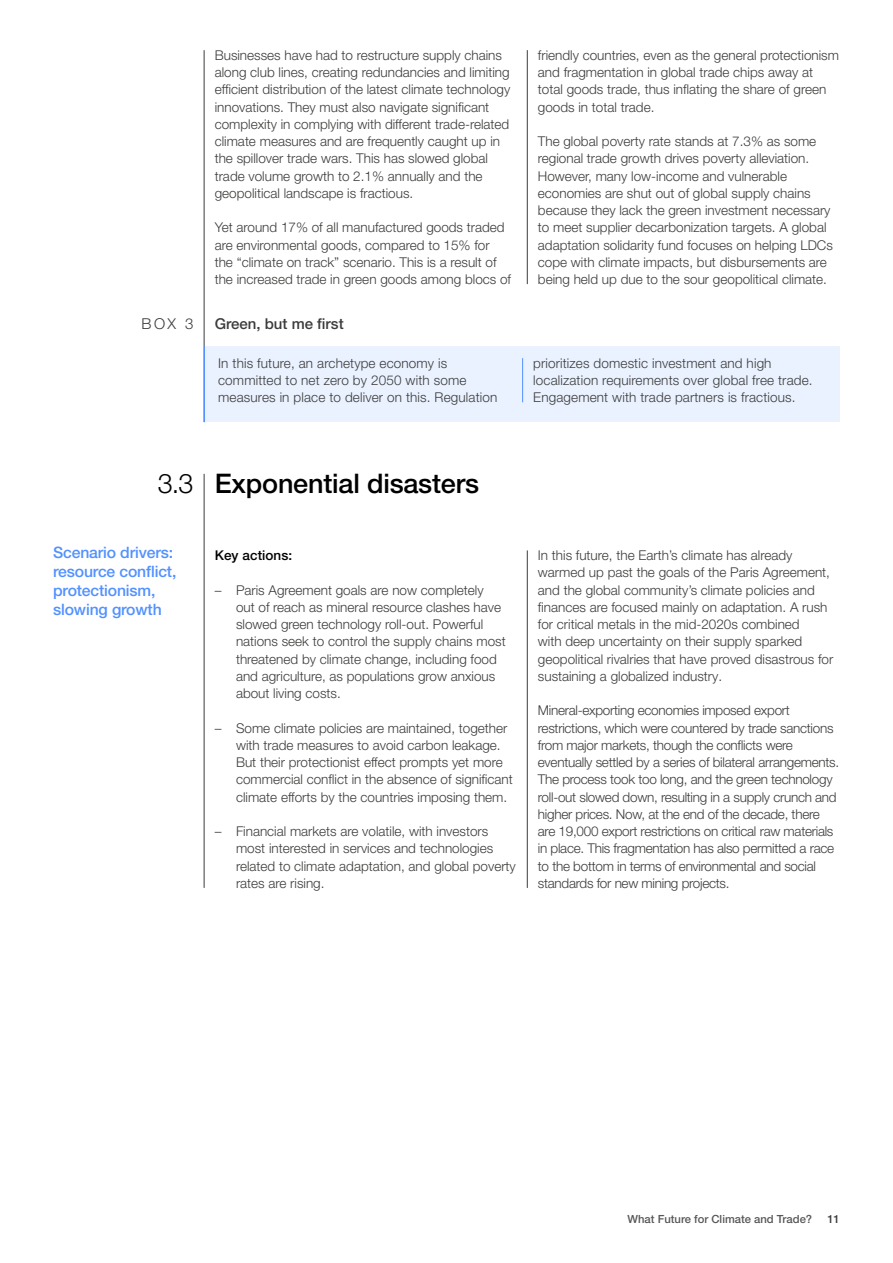
<style>
.page{position:relative;width:893px;height:1263px;background:#fff}
.page>*{position:absolute;margin:0;border:0;box-sizing:border-box;transform-origin:0 0}
.t1{font:500 27px "Helvetica Neue LT Pro";letter-spacing:-.005em;color:#000}
.t2{font:500 15.75px/18.8px "Helvetica Neue LT Pro";letter-spacing:-.01em;color:#5291ff}
.t3{font:500 15px "Helvetica Neue LT Pro";color:#3c3c3b}
.t4{font:300 15px "Helvetica Neue LT Pro";color:#3c3c3b}
.t5{font:300 13.5px/17.2px "Helvetica Neue LT Pro";color:#3c3c3b}
.t6{font:300 13.5px/17.2px "Helvetica Neue LT Pro";letter-spacing:-.02em;color:#3c3c3b}
.t7{font:500 13.5px "Helvetica Neue LT Pro";letter-spacing:.005em;color:#000}
.t8{font:500 11.25px "Helvetica Neue LT Pro";color:#575756}
.t9{font:500 11.25px "Helvetica Neue LT Pro";color:#3c3c3b}
.s1{font-weight:300}
</style>
<div class="page">
<hr style="left:204px;top:50px;width:1px;height:372px;background:#3c3c3b">
<hr style="left:527px;top:50px;width:1px;height:234px;background:#3c3c3b">
<hr style="left:204px;top:346px;width:1px;height:76px;background:#5291ff">
<div style="left:205px;top:346px;width:635px;height:76px;background:#eaf2ff"></div>
<hr style="left:522px;top:358px;width:1px;height:44px;background:#5291ff">
<hr style="left:204px;top:474px;width:1px;height:414px;background:#3c3c3b">
<hr style="left:527px;top:550px;width:1px;height:338px;background:#3c3c3b">
<p class="t5" style="left:215px;top:46px;width:297px">Businesses have had to restructure supply chains along club lines, creating redundancies and limiting efficient distribution of the latest climate technology innovations. They must also navigate significant complexity in complying with different trade-related climate measures and are frequently caught up in the spillover trade wars. This has slowed global trade volume growth to 2.1% annually and the geopolitical landscape is fractious.</p>
<p class="t5" style="left:215px;top:219px;width:298px">Yet around 17% of all manufactured goods traded are environmental goods, compared to 15% for the “climate on track” scenario. This is a result of the increased trade in green goods among blocs of</p>
<p class="t5" style="left:538px;top:46px;width:303px">friendly countries, even as the general protectionism and fragmentation in global trade chips away at total goods trade, thus inflating the share of green goods in total trade.</p>
<p class="t5" style="left:538px;top:132px;width:297px">The global poverty rate stands at 7.3% as some regional trade growth drives poverty alleviation.<br>However, many low-income and vulnerable economies are shut out of global supply chains because they lack the green investment necessary to meet supplier decarbonization targets. A global adaptation solidarity fund focuses on helping LDCs cope with climate impacts, but disbursements are being held up due to the sour geopolitical climate.</p>
<p class="t4" style="left:142px;top:315px;width:53px">BOX 3</p>
<p class="t3" style="left:215px;top:315px;width:130px">Green, but me first</p>
<p class="t5" style="left:218px;top:354px;width:281px">In this future, an archetype economy is committed to net zero by 2050 with some measures in place to deliver on this. Regulation</p>
<p class="t5" style="left:533px;top:354px;width:281px">prioritizes domestic investment and high localization requirements over global free trade.<br>Engagement with trade partners is fractious.</p>
<h1 class="t1" style="left:158px;top:467px;width:323px"><span class="s1">3.3</span> Exponential disasters</h1>
<p class="t2" style="left:53px;top:543px;width:125px">Scenario drivers: resource conflict, protectionism, slowing growth</p>
<p class="t7" style="left:215px;top:547px;width:79px">Key actions:</p>
<p class="t5" style="left:236px;top:581px;width:271px;text-indent:-21px">– Paris Agreement goals are now completely<br>out of reach as mineral resource clashes have slowed green technology roll-out. Powerful nations seek to control the supply chains most threatened by climate change, including food and agriculture, as populations grow anxious about living costs.</p>
<p class="t5" style="left:236px;top:719px;width:278px;text-indent:-21px">– Some climate policies are maintained, together with trade measures to avoid carbon leakage.<br>But their protectionist effect prompts yet more commercial conflict in the absence of significant climate efforts by the countries imposing them.</p>
<p class="t5" style="left:236px;top:822px;width:281px;text-indent:-21px">– Financial markets are volatile, with investors most interested in services and technologies related to climate adaptation, and global poverty rates are rising.</p>
<p class="t5" style="left:538px;top:546px;width:297px">In this future, the Earth’s climate has already warmed up past the goals of the Paris Agreement, and the global community’s climate policies and finances are focused mainly on adaptation. A rush for critical metals in the mid-2020s combined<br>with deep uncertainty on their supply sparked geopolitical rivalries that have proved disastrous for sustaining a globalized industry.</p>
<p class="t6" style="left:538px;top:702px;width:303px">Mineral-exporting economies imposed export restrictions, which were countered by trade sanctions from major markets, though the conflicts were eventually settled by a series of bilateral arrangements.<br>The process took too long, and the green technology roll-out slowed down, resulting in a supply crunch and higher prices. Now, at the end of the decade, there are 19,000 export restrictions on critical raw materials in place. This fragmentation has also permitted a race to the bottom in terms of environmental and social standards for new mining projects.</p>
<p class="t8" style="left:627px;top:1212px;width:186px">What Future for Climate and Trade?</p>
<p class="t9" style="left:827px;top:1212px;width:14px">11</p>
</div>
